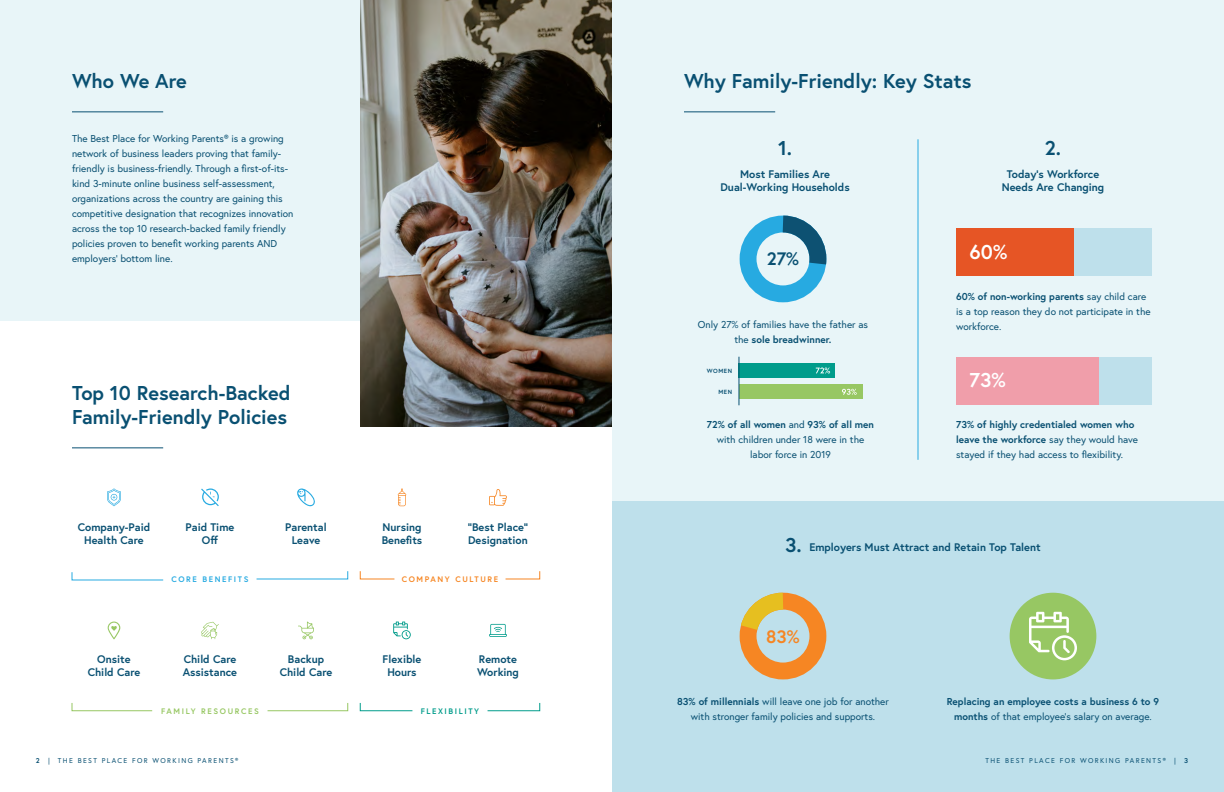
<style>
.page{position:relative;width:1224px;height:792px;background:#fff}
.page>*{position:absolute;margin:0;border:0;box-sizing:border-box;transform-origin:0 0}
.t1{font:700 20px/24px "Europa";color:#095072}
.t2{font:700 20px "Europa";color:#fff}
.t3{font:700 18px "Europa";color:#095072}
.t4{font:700 18px "Europa";color:#f68623}
.t5{font:700 11px/13px "Europa";color:#095072;text-align:center}
.t6{font:10px/15px "Europa";color:#095072}
.t7{font:700 10px/15px "Europa";color:#095072;text-align:center}
.t8{font:700 8px "Europa";letter-spacing:.2em;color:#97c763}
.t9{font:700 8px "Europa";letter-spacing:.2em;color:#f68623}
.t10{font:700 8px "Europa";letter-spacing:.2em;color:#27aae1}
.t11{font:700 8px "Europa";letter-spacing:.2em;color:#009c8b}
.t12{font:7px "Europa";letter-spacing:.2em;color:#095072}
.t13{font:700 6px "Europa";letter-spacing:.1em;color:#095072}
.s1{font-weight:700}
.s2{font-weight:400}
</style>
<div class="page">
<div style="left:0;top:0;width:612px;height:320px;background:#e8f5f8"></div>
<div style="left:612px;top:493px;width:612px;height:299px;background:#bee0eb"></div>
<div style="left:612px;top:0;width:612px;height:500px;background:#e8f5f8"></div>
<hr style="left:72px;top:111px;width:91px;height:1px;background:#095072">
<hr style="left:72px;top:447px;width:91px;height:1px;background:#095072">
<img style="left:360px;top:0;width:252px;height:427px">
<hr style="left:684px;top:111px;width:91px;height:1px;background:#095072">
<div style="left:740px;top:216px;width:86px;height:86px;border:17px solid #27aae1;border-radius:50%"></div>
<svg style="left:766px;top:215px;width:61px;height:67px"></svg>
<div style="left:740px;top:593px;width:86px;height:86px;border:17px solid #f68623;border-radius:50%"></div>
<svg style="left:739px;top:592px;width:61px;height:56px"></svg>
<div style="left:739px;top:385px;width:123px;height:14px;background:#97c763"></div>
<svg style="left:842px;top:389px;width:15px;height:6px"></svg>
<div style="left:739px;top:363px;width:96px;height:15px;background:#009c8b"></div>
<svg style="left:816px;top:367px;width:14px;height:7px"></svg>
<hr style="left:739px;top:357px;width:1px;height:48px;background:#095072">
<div style="left:956px;top:229px;width:196px;height:47px;background:#bee0eb"></div>
<div style="left:956px;top:357px;width:196px;height:47px;background:#bee0eb"></div>
<div style="left:956px;top:229px;width:118px;height:47px;background:#e65525"></div>
<div style="left:956px;top:357px;width:143px;height:47px;background:#f09eaa"></div>
<hr style="left:918px;top:139px;width:1px;height:321px;background:#27aae1">
<svg style="left:107px;top:488px;width:14px;height:18px"></svg>
<svg style="left:108px;top:622px;width:12px;height:17px"></svg>
<svg style="left:201px;top:488px;width:18px;height:18px"></svg>
<svg style="left:201px;top:622px;width:18px;height:17px"></svg>
<svg style="left:297px;top:488px;width:18px;height:18px"></svg>
<svg style="left:298px;top:622px;width:16px;height:17px"></svg>
<svg style="left:398px;top:488px;width:8px;height:18px"></svg>
<svg style="left:393px;top:622px;width:18px;height:17px"></svg>
<svg style="left:489px;top:489px;width:18px;height:17px"></svg>
<svg style="left:489px;top:624px;width:18px;height:13px"></svg>
<div style="left:1010px;top:593px;width:86px;height:86px;background:#97c763;border-radius:50%"></div>
<svg style="left:1029px;top:612px;width:48px;height:48px"></svg>
<svg style="left:72px;top:572px;width:91px;height:8px"></svg>
<svg style="left:72px;top:703px;width:80px;height:8px"></svg>
<svg style="left:256px;top:571px;width:92px;height:8px"></svg>
<svg style="left:267px;top:703px;width:81px;height:8px"></svg>
<svg style="left:487px;top:703px;width:53px;height:8px"></svg>
<svg style="left:360px;top:703px;width:53px;height:8px"></svg>
<svg style="left:360px;top:571px;width:35px;height:8px"></svg>
<svg style="left:505px;top:571px;width:35px;height:8px"></svg>
<h1 class="t1" style="left:72px;top:68px;width:116px">Who We Are</h1>
<h1 class="t1" style="left:684px;top:68px;width:289px">Why Family-Friendly: Key Stats</h1>
<p class="t6" style="left:72px;top:131px;width:223px">The Best Place for Working Parents® is a growing network of business leaders proving that family&shy;friendly is business-friendly. Through a first-of-its&shy;kind 3-minute online business self-assessment, organizations across the country are gaining this competitive designation that recognizes innovation across the top 10 research-backed family friendly policies proven to benefit working parents AND employers’ bottom line.</p>
<h1 class="t1" style="left:778px;top:135px;width:16px">1.</h1>
<h1 class="t1" style="left:1045px;top:135px;width:18px">2.</h1>
<p class="t5" style="left:721px;top:167px;width:131px">Most Families Are<br>Dual-Working Households</p>
<h2 class="t3" style="left:767px;top:247px;width:34px">27%</h2>
<p class="t5" style="left:1002px;top:167px;width:104px">Today’s Workforce<br>Needs Are Changing</p>
<h1 class="t2" style="left:970px;top:239px;width:39px">60%</h1>
<p class="t6" style="left:698px;top:316px;width:172px;text-align:center">Only 27% of families have the father as the <span class="s1">sole breadwinner.</span></p>
<p class="t6" style="left:956px;top:289px;width:196px"><span class="s1">60% of non-working parents</span> say child care is a top reason they do not participate in the workforce.</p>
<h1 class="t1" style="left:72px;top:380px;width:220px">Top 10 Research-Backed<br>Family-Friendly Policies</h1>
<p class="t13" style="left:707px;top:366px;width:27px">WOMEN</p>
<p class="t13" style="left:718px;top:388px;width:15px">MEN</p>
<p class="t6" style="left:707px;top:417px;width:169px;text-align:center"><span class="s1">72% of all women</span> and <span class="s1">93% of all men </span>with children under 18 were in the labor force in 2019</p>
<h1 class="t2" style="left:970px;top:367px;width:38px">73%</h1>
<p class="t6" style="left:956px;top:417px;width:183px"><span class="s1">73% of highly credentialed women who leave the workforce</span> say they would have stayed if they had access to flexibility.</p>
<p class="t5" style="left:78px;top:520px;width:74px">Company-Paid<br>Health Care</p>
<p class="t5" style="left:186px;top:520px;width:50px">Paid Time<br>Off</p>
<p class="t5" style="left:285px;top:520px;width:43px">Parental<br>Leave</p>
<p class="t5" style="left:382px;top:520px;width:42px;text-align:left">Nursing<br>Benefits</p>
<p class="t5" style="left:468px;top:520px;width:62px;text-align:left">“Best Place”<br>Designation</p>
<h1 class="t1" style="left:785px;top:533px;width:18px">3.</h1>
<p class="t5" style="left:809px;top:540px;width:233px">Employers Must Attract and Retain Top Talent</p>
<p class="t10" style="left:171px;top:574px;width:79px">CORE BENEFITS</p>
<p class="t9" style="left:402px;top:574px;width:98px">COMPANY CULTURE</p>
<h2 class="t4" style="left:766px;top:624px;width:35px">83%</h2>
<p class="t5" style="left:88px;top:652px;width:54px">Onsite<br>Child Care</p>
<p class="t5" style="left:183px;top:652px;width:56px;text-align:left">Child Care<br>Assistance</p>
<p class="t5" style="left:280px;top:652px;width:54px">Backup<br>Child Care</p>
<p class="t5" style="left:383px;top:652px;width:40px">Flexible<br>Hours</p>
<p class="t5" style="left:477px;top:652px;width:43px;text-align:left">Remote<br>Working</p>
<p class="t8" style="left:161px;top:706px;width:99px">FAMILY RESOURCES</p>
<p class="t11" style="left:421px;top:706px;width:60px">FLEXIBILITY</p>
<p class="t6" style="left:677px;top:694px;width:213px;text-align:center"><span class="s1">83% of millennials</span> will leave one job for another with stronger family policies and supports.</p>
<p class="t7" style="left:947px;top:694px;width:214px">Replacing an employee costs a business 6 to 9 months <span class="s2">of that employee’s salary on average.</span></p>
<p class="t12" style="left:36px;top:756px;width:204px"><span class="s1">2</span> | THE BEST PLACE FOR WORKING PARENTS®</p>
<p class="t12" style="left:985px;top:756px;width:204px">THE BEST PLACE FOR WORKING PARENTS® | <span class="s1">3</span></p>
</div>
